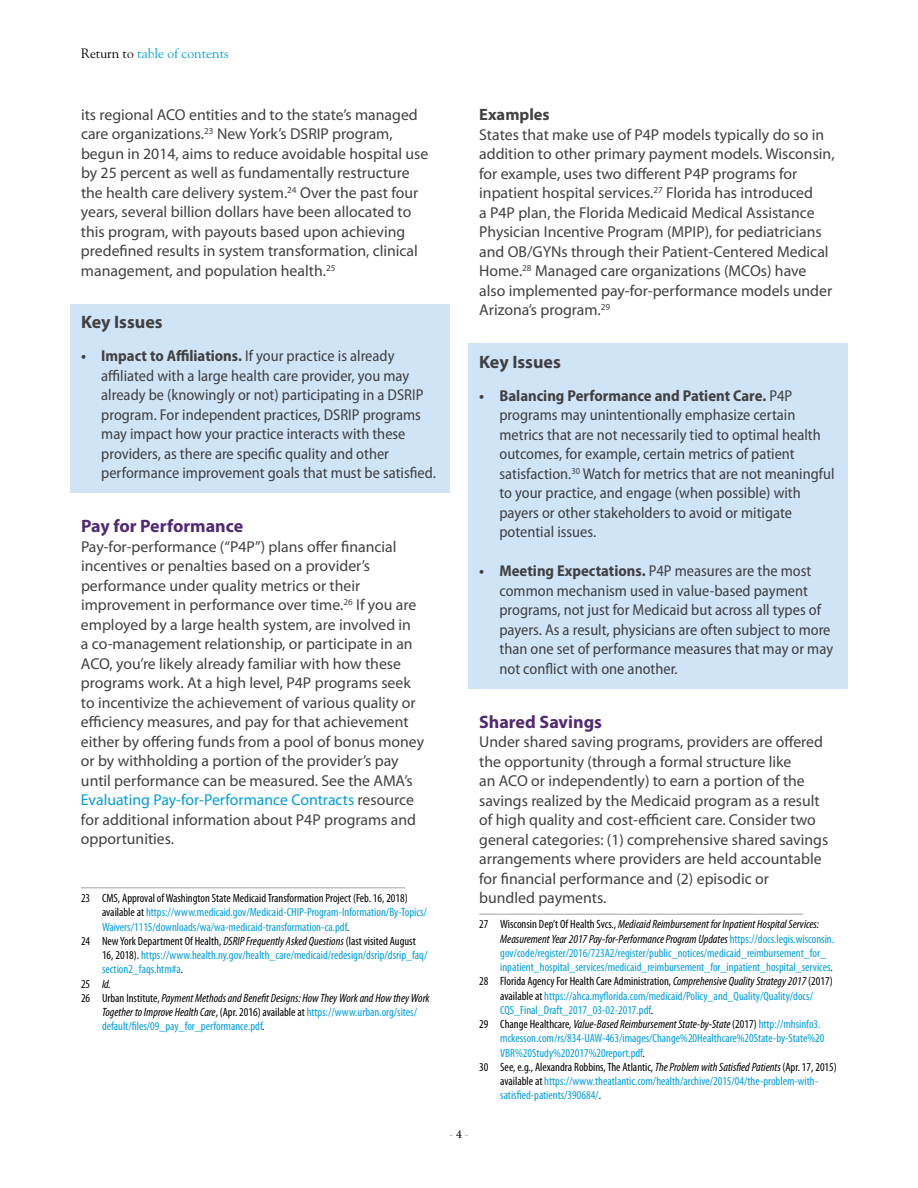
<style>
.page{position:relative;width:918px;height:1188px;background:#fff}
.page>*{position:absolute;margin:0;border:0;box-sizing:border-box;transform-origin:0 0}
.t1{font:700 18px "Myriad Pro";color:#522a74}
.t2{font:700 18px "Myriad Pro";color:#414042}
.t3{font:700 16.5px "Myriad Pro";color:#414042}
.t4{font:15.75px/19.5px "Myriad Pro";color:#414042}
.t5{font:semi-condensed 15.75px/19.5px "Myriad Pro";color:#414042}
.t6{font:13.5px "Goudy Std";color:#009ddc}
.t7{font:condensed 12px "Myriad Pro";color:#009ddc}
.t8{font:italic condensed 12px "Myriad Pro";color:#000}
.t9{font:condensed 12px "Myriad Pro";color:#000}
.t10{font:12px "Minion Pro";color:#a1a1a4}
.s1{color:#000}
.s2{font-weight:700}
.s3{color:#009ddc}
.s4{font-style:italic}
.s5{font-style:normal}
.s6{font-style:italic;color:#000}
.s7{font-style:normal;color:#009ddc}
</style>
<div class="page">
<div style="left:70px;top:304px;width:380px;height:40px;background:#cfe4f6"></div>
<div style="left:70px;top:339px;width:380px;height:154px;background:#cfe4f6"></div>
<hr style="left:81px;top:887px;width:324px;height:1px;background:#a1a1a4">
<div style="left:468px;top:344px;width:380px;height:39px;background:#cfe4f6"></div>
<div style="left:468px;top:378px;width:380px;height:194px;background:#cfe4f6"></div>
<div style="left:468px;top:554px;width:380px;height:135px;background:#cfe4f6"></div>
<hr style="left:479px;top:914px;width:324px;height:1px;background:#a1a1a4">
<p class="t6" style="left:81px;top:45px;width:149px"><span class="s1">Return to</span> table of contents</p>
<p class="t4" style="left:81px;top:105px;width:349px">its regional ACO entities and to the state’s managed care organizations.<sup>23</sup> New York’s DSRIP program, begun in 2014, aims to reduce avoidable hospital use by 25 percent as well as fundamentally restructure the health care delivery system.<sup>24</sup> Over the past four years, several billion dollars have been allocated to this program, with payouts based upon achieving predefined results in system transformation, clinical management, and population health.<sup>25</sup></p>
<p class="t2" style="left:81px;top:311px;width:83px">Key Issues</p>
<p class="t5" style="left:101px;top:346px;width:336px;text-indent:-20px"><span class="s2">• Impact to Affiliations.</span> If your practice is already affiliated with a large health care provider, you may already be (knowingly or not) participating in a DSRIP program. For independent practices, DSRIP programs may impact how your practice interacts with these providers, as there are specific quality and other performance improvement goals that must be satisfied.</p>
<p class="t1" style="left:81px;top:515px;width:164px">Pay for Performance</p>
<p class="t4" style="left:81px;top:537px;width:345px">Pay-for-performance (“P4P”) plans offer financial incentives or penalties based on a provider’s performance under quality metrics or their improvement in performance over time.<sup>26</sup> If you are employed by a large health system, are involved in<br>a co-management relationship, or participate in an ACO, you’re likely already familiar with how these programs work. At a high level, P4P programs seek to incentivize the achievement of various quality or efficiency measures, and pay for that achievement either by offering funds from a pool of bonus money or by withholding a portion of the provider’s pay until performance can be measured. See the AMA’s <span class="s3">Evaluating Pay-for-Performance Contracts</span> resource for additional information about P4P programs and opportunities.</p>
<p class="t9" style="left:81px;top:891px;width:328px">23 CMS, Approval of Washington State Medicaid Transformation Project (Feb. 16, 2018)</p>
<p class="t7" style="left:102px;top:905px;width:326px"><span class="s1">available at</span> https://www.medicaid.gov/Medicaid-CHIP-Program-Information/By-Topics/</p>
<p class="t7" style="left:102px;top:919px;width:249px">Waivers/1115/downloads/wa/wa-medicaid-transformation-ca.pdf<span class="s1">.</span></p>
<p class="t9" style="left:81px;top:934px;width:336px">24 New York Department Of Health, <span class="s4">DSRIP Frequently Asked Questions</span> (last visited August</p>
<p class="t7" style="left:102px;top:948px;width:327px"><span class="s1">16, 2018).</span> https://www.health.ny.gov/health_care/medicaid/redesign/dsrip/dsrip_faq/</p>
<p class="t7" style="left:102px;top:962px;width:83px">section2_faqs.htm#a<span class="s1">.</span></p>
<p class="t8" style="left:81px;top:976px;width:31px"><span class="s5">25</span> Id.</p>
<p class="t8" style="left:81px;top:991px;width:350px"><span class="s5">26 Urban Institute,</span> Payment Methods and Benefit Designs: How They Work and How they Work</p>
<p class="t7" style="left:102px;top:1005px;width:317px"><span class="s6">Together to Improve Health Care</span><span class="s1">, (Apr. 2016) available at</span> https://www.urban.org/sites/</p>
<p class="t7" style="left:102px;top:1019px;width:164px">default/files/09_pay_for_performance.pdf<span class="s1">.</span></p>
<p class="t3" style="left:479px;top:104px;width:72px">Examples</p>
<p class="t4" style="left:479px;top:125px;width:357px">States that make use of P4P models typically do so in addition to other primary payment models. Wisconsin, for example, uses two different P4P programs for inpatient hospital services.<sup>27</sup> Florida has introduced<br>a P4P plan, the Florida Medicaid Medical Assistance Physician Incentive Program (MPIP), for pediatricians and OB/GYNs through their Patient-Centered Medical Home.<sup>28</sup> Managed care organizations (MCOs) have also implemented pay-for-performance models under Arizona’s program.<sup>29</sup></p>
<p class="t2" style="left:479px;top:350px;width:83px">Key Issues</p>
<p class="t5" style="left:499px;top:386px;width:337px;text-indent:-20px"><span class="s2">• Balancing Performance and Patient Care.</span> P4P programs may unintentionally emphasize certain metrics that are not necessarily tied to optimal health outcomes, for example, certain metrics of patient satisfaction.<sup>30</sup> Watch for metrics that are not meaningful to your practice, and engage (when possible) with payers or other stakeholders to avoid or mitigate potential issues.</p>
<p class="t5" style="left:499px;top:561px;width:335px;text-indent:-20px"><span class="s2">• Meeting Expectations.</span> P4P measures are the most common mechanism used in value-based payment programs, not just for Medicaid but across all types of payers. As a result, physicians are often subject to more than one set of performance measures that may or may not conflict with one another.</p>
<p class="t1" style="left:479px;top:710px;width:124px">Shared Savings</p>
<p class="t4" style="left:479px;top:732px;width:351px">Under shared saving programs, providers are offered the opportunity (through a formal structure like<br>an ACO or independently) to earn a portion of the savings realized by the Medicaid program as a result of high quality and cost-efficient care. Consider two general categories: (1) comprehensive shared savings arrangements where providers are held accountable for financial performance and (2) episodic or bundled payments.</p>
<p class="t8" style="left:479px;top:917px;width:341px"><span class="s5">27 Wisconsin Dep’t Of Health Svcs.,</span> Medicaid Reimbursement for Inpatient Hospital Services:</p>
<p class="t8" style="left:500px;top:931px;width:335px">Measurement Year 2017 Pay-for-Performance Program Updates <span class="s7">https://docs.legis.wisconsin.</span></p>
<p class="t7" style="left:500px;top:946px;width:327px">gov/code/register/2016/723A2/register/public_notices/medicaid_reimbursement_for_</p>
<p class="t7" style="left:500px;top:960px;width:334px">inpatient_hospital_services/medicaid_reimbursement_for_inpatient_hospital_services<span class="s1">.</span></p>
<p class="t9" style="left:479px;top:974px;width:355px">28 Florida Agency For Health Care Administration, <span class="s4">Comprehensive Quality Strategy 2017</span> (2017)</p>
<p class="t7" style="left:500px;top:988px;width:314px"><span class="s1">available at</span> https://ahca.myflorida.com/medicaid/Policy_and_Quality/Quality/docs/</p>
<p class="t7" style="left:500px;top:1003px;width:154px">CQS_Final_Draft_2017_03-02-2017.pdf<span class="s1">.</span></p>
<p class="t8" style="left:479px;top:1017px;width:343px"><span class="s5">29 Change Healthcare,</span> Value-Based Reimbursement State-by-State <span class="s5">(2017)</span> <span class="s7">http://mhsinfo3.</span></p>
<p class="t7" style="left:500px;top:1031px;width:326px">mckesson.com/rs/834-UAW-463/images/Change%20Healthcare%20State-by-State%20</p>
<p class="t7" style="left:500px;top:1045px;width:146px">VBR%20Study%202017%20report.pdf<span class="s1">.</span></p>
<p class="t9" style="left:479px;top:1060px;width:359px">30 See, e.g., Alexandra Robbins, The Atlantic, <span class="s4">The Problem with Satisfied Patients</span> (Apr. 17, 2015)</p>
<p class="t7" style="left:500px;top:1074px;width:319px"><span class="s1">available at</span> https://www.theatlantic.com/health/archive/2015/04/the-problem-with-</p>
<p class="t7" style="left:500px;top:1088px;width:102px">satisfied-patients/390684/<span class="s1">.</span></p>
<p class="t10" style="left:449px;top:1127px;width:21px">- <span class="s1">4</span> -</p>
</div>
